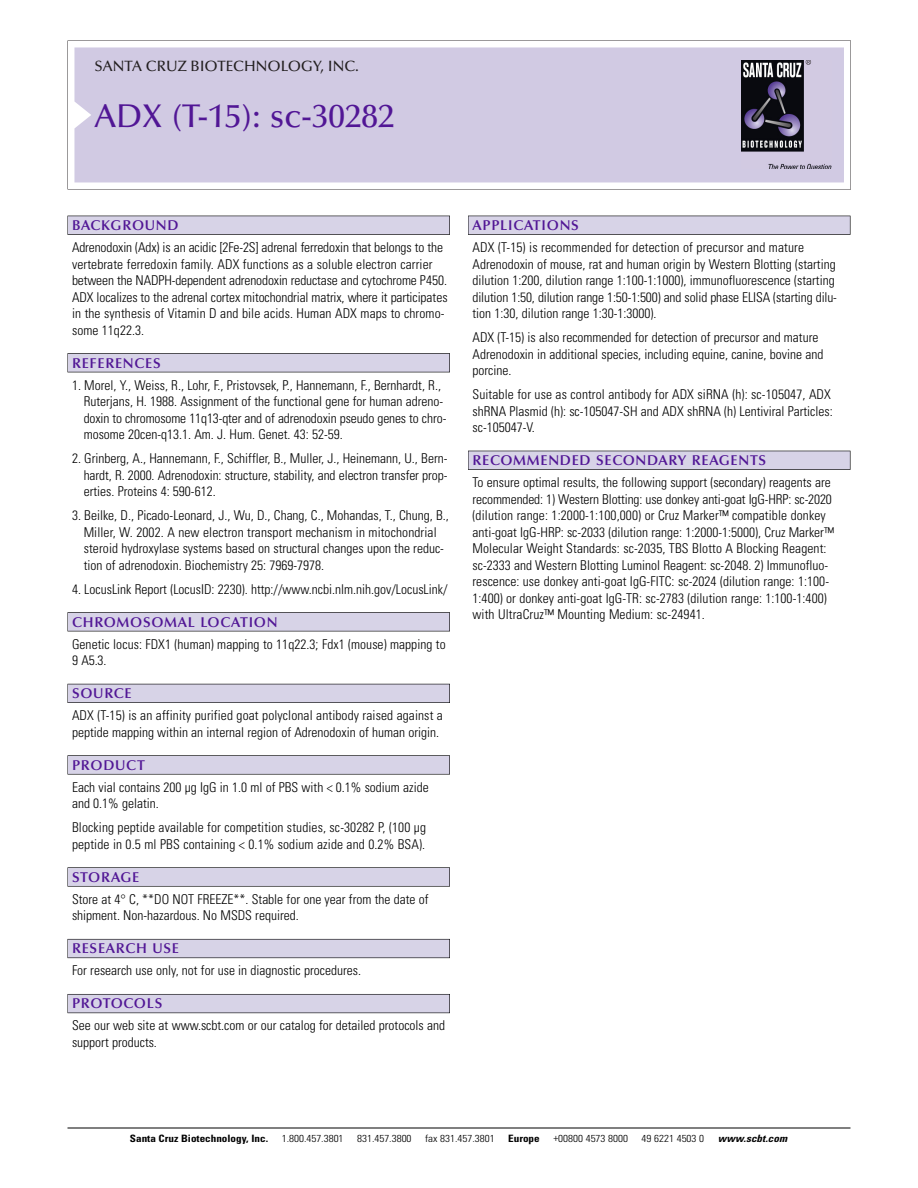
<style>
.page{position:relative;width:918px;height:1188px;background:#fff}
.page>*{position:absolute;margin:0;border:0;box-sizing:border-box;transform-origin:0 0}
.t1{font:500 33px "Optima";color:#511695}
.t2{font:500 15px "Optima";color:#231f20}
.t3{font:600 14.25px "Optima";letter-spacing:.05em;color:#511695}
.t4{font:300 condensed 13.5px/16.5px "Univers";color:#000}
.t5{font:300 condensed 10.2px "Univers";color:#000;scale:1.1 1}
.t6{font:700 condensed 10.2px "Univers";color:#000;scale:1.1 1}
.t7{font:italic 700 condensed 10.2px "Univers";letter-spacing:.005em;color:#000;scale:1.1 1}
</style>
<div class="page">
<svg style="left:68px;top:40px;width:783px;height:149px"></svg>
<div style="left:74px;top:47px;width:770px;height:135px;background:#d1cae3"></div>
<img style="left:741px;top:60px;width:90px;height:108px">
<div style="left:68px;top:216px;width:382px;height:19px;background:#525155"></div>
<div style="left:68px;top:216px;width:381px;height:18px;background:#d7d3e7"></div>
<div style="left:68px;top:353px;width:382px;height:19px;background:#525155"></div>
<div style="left:68px;top:354px;width:381px;height:18px;background:#d7d3e7"></div>
<div style="left:68px;top:612px;width:382px;height:19px;background:#545357"></div>
<div style="left:68px;top:613px;width:381px;height:18px;background:#d7d3e7"></div>
<div style="left:68px;top:684px;width:382px;height:19px;background:#54535a"></div>
<div style="left:68px;top:684px;width:381px;height:18px;background:#d7d3e7"></div>
<svg style="left:68px;top:755px;width:382px;height:20px"></svg>
<div style="left:68px;top:756px;width:381px;height:18px;background:#d7d3e7"></div>
<div style="left:68px;top:867px;width:382px;height:20px;background:#626263"></div>
<div style="left:68px;top:868px;width:381px;height:18px;background:#d7d3e7"></div>
<div style="left:68px;top:939px;width:382px;height:19px;background:#66646d"></div>
<div style="left:68px;top:940px;width:381px;height:18px;background:#d7d3e7"></div>
<div style="left:68px;top:994px;width:382px;height:19px;background:#5b5961"></div>
<div style="left:68px;top:995px;width:381px;height:18px;background:#d7d3e7"></div>
<div style="left:468px;top:216px;width:382px;height:19px;background:#525155"></div>
<div style="left:468px;top:216px;width:382px;height:18px;background:#d7d3e7"></div>
<div style="left:468px;top:451px;width:382px;height:19px;background:#515055"></div>
<div style="left:468px;top:451px;width:382px;height:18px;background:#d7d3e7"></div>
<hr style="left:68px;top:1128px;width:782px;height:1px;background:#000">
<p class="t2" style="left:94px;top:61px;width:266px">SANTA CRUZ BIOTECHNOLOGY, INC.</p>
<h1 class="t1" style="left:94px;top:103px;width:302px">ADX (T-15): sc-30282</h1>
<p class="t3" style="left:72px;top:219px;width:108px">BACKGROUND</p>
<p class="t4" style="left:72px;top:240px;width:377px">Adrenodoxin (Adx) is an acidic [2Fe-2S] adrenal ferredoxin that belongs to the vertebrate ferredoxin family. ADX functions as a soluble electron carrier between the NADPH-dependent adrenodoxin reductase and cytochrome P450.<br>ADX localizes to the adrenal cortex mitochondrial matrix, where it participates in the synthesis of Vitamin D and bile acids. Human ADX maps to chromo&shy;some 11q22.3.</p>
<p class="t3" style="left:72px;top:357px;width:90px">REFERENCES</p>
<p class="t4" style="left:84px;top:378px;width:364px;text-indent:-12px">1. Morel, Y., Weiss, R., Lohr, F., Pristovsek, P., Hannemann, F., Bernhardt, R., Ruterjans, H. 1988. Assignment of the functional gene for human adreno&shy;doxin to chromosome 11q13-qter and of adrenodoxin pseudo genes to chro&shy;mosome 20cen-q13.1. Am. J. Hum. Genet. 43: 52-59.</p>
<p class="t4" style="left:84px;top:451px;width:365px;text-align:justify;text-indent:-12px">2. Grinberg, A., Hannemann, F., Schiffler, B., Muller, J., Heinemann, U., Bern&shy;hardt, R. 2000. Adrenodoxin: structure, stability, and electron transfer prop&shy;erties. Proteins 4: 590-612.</p>
<p class="t4" style="left:84px;top:508px;width:367px;text-indent:-12px">3. Beilke, D., Picado-Leonard, J., Wu, D., Chang, C., Mohandas, T., Chung, B., Miller, W. 2002. A new electron transport mechanism in mitochondrial steroid hydroxylase systems based on structural changes upon the reduc&shy;tion of adrenodoxin. Biochemistry 25: 7969-7978.</p>
<p class="t4" style="left:72px;top:582px;width:377px">4. LocusLink Report (LocusID: 2230). http://www.ncbi.nlm.nih.gov/LocusLink/</p>
<p class="t3" style="left:72px;top:616px;width:207px">CHROMOSOMAL LOCATION</p>
<p class="t4" style="left:72px;top:637px;width:375px">Genetic locus: FDX1 (human) mapping to 11q22.3; Fdx1 (mouse) mapping to<br>9 A5.3.</p>
<p class="t3" style="left:72px;top:688px;width:61px">SOURCE</p>
<p class="t4" style="left:72px;top:708px;width:372px">ADX (T-15) is an affinity purified goat polyclonal antibody raised against a peptide mapping within an internal region of Adrenodoxin of human origin.</p>
<p class="t3" style="left:72px;top:759px;width:74px">PRODUCT</p>
<p class="t4" style="left:72px;top:780px;width:358px">Each vial contains 200 µg IgG in 1.0 ml of PBS with &lt; 0.1% sodium azide and 0.1% gelatin.</p>
<p class="t4" style="left:72px;top:820px;width:356px">Blocking peptide available for competition studies, sc-30282 P, (100 µg peptide in 0.5 ml PBS containing &lt; 0.1% sodium azide and 0.2% BSA).</p>
<p class="t3" style="left:72px;top:871px;width:69px">STORAGE</p>
<p class="t4" style="left:72px;top:892px;width:358px">Store at 4° C, **DO NOT FREEZE**. Stable for one year from the date of shipment. Non-hazardous. No MSDS required.</p>
<p class="t3" style="left:72px;top:943px;width:109px">RESEARCH USE</p>
<p class="t4" style="left:72px;top:964px;width:290px">For research use only, not for use in diagnostic procedures.</p>
<p class="t3" style="left:72px;top:998px;width:92px">PROTOCOLS</p>
<p class="t4" style="left:72px;top:1019px;width:375px">See our web site at www.scbt.com or our catalog for detailed protocols and support products.</p>
<p class="t3" style="left:473px;top:219px;width:108px">APPLICATIONS</p>
<p class="t4" style="left:473px;top:240px;width:366px">ADX (T-15) is recommended for detection of precursor and mature Adrenodoxin of mouse, rat and human origin by Western Blotting (starting dilution 1:200, dilution range 1:100-1:1000), immunofluorescence (starting dilution 1:50, dilution range 1:50-1:500) and solid phase ELISA (starting dilu&shy;tion 1:30, dilution range 1:30-1:3000).</p>
<p class="t4" style="left:473px;top:330px;width:352px">ADX (T-15) is also recommended for detection of precursor and mature<br>Adrenodoxin in additional species, including equine, canine, bovine and porcine.</p>
<p class="t4" style="left:473px;top:387px;width:362px">Suitable for use as control antibody for ADX siRNA (h): sc-105047, ADX shRNA Plasmid (h): sc-105047-SH and ADX shRNA (h) Lentiviral Particles: sc-105047-V.</p>
<p class="t3" style="left:473px;top:455px;width:295px">RECOMMENDED SECONDARY REAGENTS</p>
<p class="t4" style="left:473px;top:475px;width:363px">To ensure optimal results, the following support (secondary) reagents are recommended: 1) Western Blotting: use donkey anti-goat IgG-HRP: sc-2020 (dilution range: 1:2000-1:100,000) or Cruz Marker™ compatible donkey anti-goat IgG-HRP: sc-2033 (dilution range: 1:2000-1:5000), Cruz Marker™ Molecular Weight Standards: sc-2035, TBS Blotto A Blocking Reagent: sc-2333 and Western Blotting Luminol Reagent: sc-2048. 2) Immunofluo&shy;rescence: use donkey anti-goat IgG-FITC: sc-2024 (dilution range: 1:100- 1:400) or donkey anti-goat IgG-TR: sc-2783 (dilution range: 1:100-1:400) with UltraCruz™ Mounting Medium: sc-24941.</p>
<p class="t6" style="left:130px;top:1135px;width:127px">Santa Cruz Biotechnology, Inc.</p>
<p class="t5" style="left:282px;top:1135px;width:58px">1.800.457.3801</p>
<p class="t5" style="left:357px;top:1135px;width:51px">831.457.3800</p>
<p class="t5" style="left:425px;top:1135px;width:65px">fax 831.457.3801</p>
<p class="t6" style="left:508px;top:1135px;width:30px">Europe</p>
<p class="t5" style="left:553px;top:1135px;width:69px">+00800 4573 8000</p>
<p class="t5" style="left:642px;top:1135px;width:58px">49 6221 4503 0</p>
<p class="t7" style="left:718px;top:1135px;width:64px">www.scbt.com</p>
</div>
